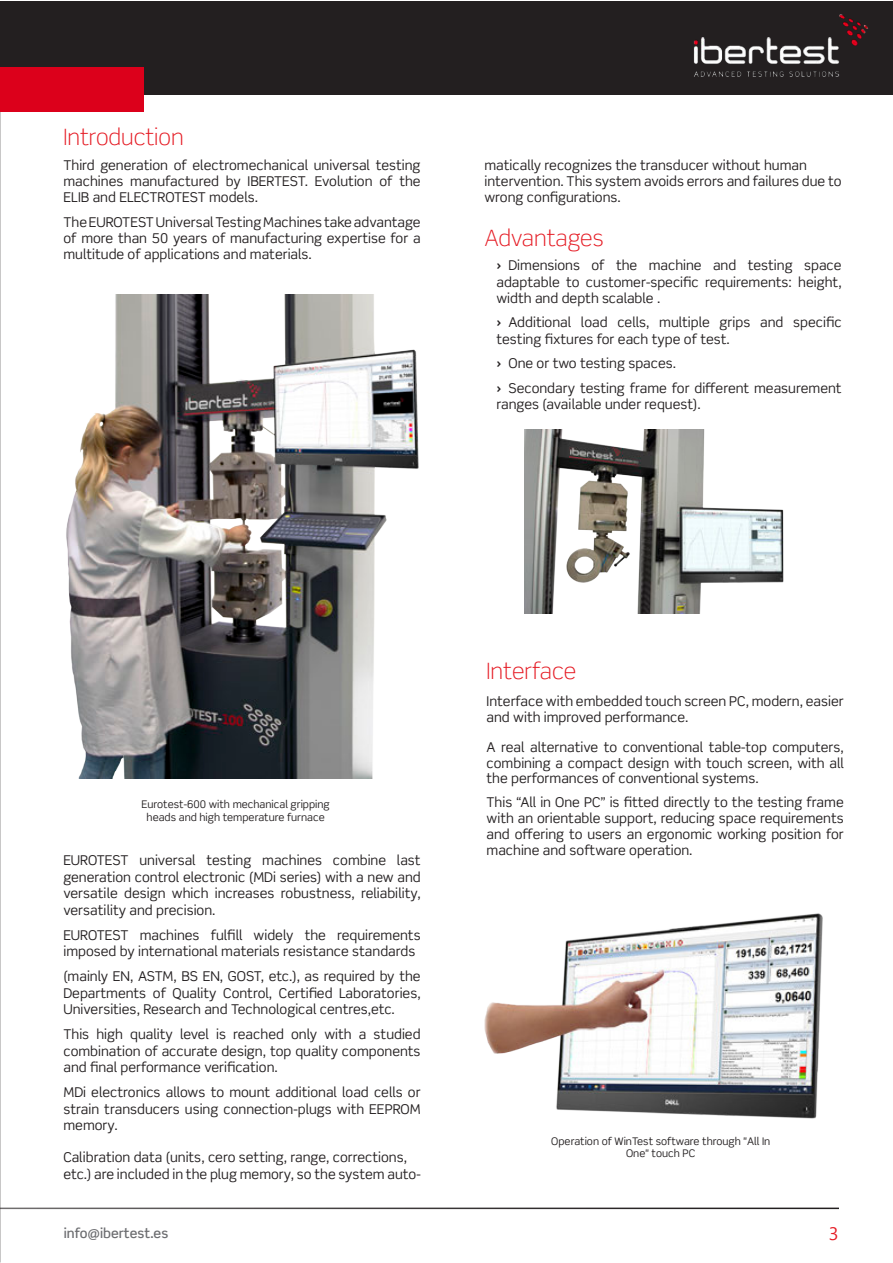
<style>
.page{position:relative;width:893px;height:1263px;background:#fff}
.page>*{position:absolute;margin:0;border:0;box-sizing:border-box;transform-origin:0 0}
.t1{font:300 22.5px "Scene Std";color:#e51a23}
.t2{font:18px "Myanmar Text";color:#e51a23}
.t3{font:13.5px/16.2px "Scene Std";color:#231f20;text-align:justify}
.t4{font:500 13.5px "Scene Std";color:#6c6d70}
.t5{font:10.5px/12.6px "Scene Std";color:#231f20;text-align:center}
.s1{font-weight:700}
</style>
<div class="page">
<div style="left:0;top:1px;width:893px;height:94px;background:#231f20"></div>
<hr style="left:0;top:1207px;width:839px;height:2px;background:#231f20">
<img style="left:693px;top:14px;width:175px;height:63px">
<div style="left:0;top:67px;width:144px;height:45px;background:#dc001b"></div>
<img style="left:66px;top:295px;width:353px;height:484px">
<img style="left:484px;top:913px;width:339px;height:206px">
<img style="left:525px;top:429px;width:259px;height:185px">
<h1 class="t1" style="left:63px;top:123px;width:122px">Introduction</h1>
<p class="t3" style="left:63px;top:157px;width:359px">Third generation of electromechanical universal testing machines manufactured by IBERTEST. Evolution of the ELIB and ELECTROTEST models.</p>
<p class="t3" style="left:63px;top:214px;width:359px">The EUROTEST Universal Testing Machines take advantage of more than 50 years of manufacturing expertise for a multitude of applications and materials.</p>
<p class="t3" style="left:484px;top:157px;width:359px;text-align:left">matically recognizes the transducer without human intervention. This system avoids errors and failures due to wrong configurations.</p>
<h1 class="t1" style="left:484px;top:224px;width:120px">Advantages</h1>
<p class="t3" style="left:496px;top:257px;width:347px"><span class="s1">›</span> Dimensions of the machine and testing space adaptable to customer-specific requirements: height, width and depth scalable .</p>
<p class="t3" style="left:496px;top:314px;width:347px"><span class="s1">›</span> Additional load cells, multiple grips and specific testing fixtures for each type of test.</p>
<p class="t3" style="left:496px;top:351px;width:347px;line-height:24.8px"><span class="s1">›</span> One or two testing spaces.<br><span class="s1">›</span> Secondary testing frame for different measurement</p>
<p class="t3" style="left:496px;top:396px;width:206px">ranges (available under request).</p>
<p class="t5" style="left:142px;top:798px;width:190px">Eurotest-600 with mechanical gripping heads and high temperature furnace</p>
<p class="t3" style="left:63px;top:852px;width:359px">EUROTEST universal testing machines combine last generation control electronic (MDi series) with a new and versatile design which increases robustness, reliability, versatility and precision.</p>
<p class="t3" style="left:63px;top:926px;width:359px">EUROTEST machines fulfill widely the requirements imposed by international materials resistance standards</p>
<p class="t3" style="left:63px;top:968px;width:359px">(mainly EN, ASTM, BS EN, GOST, etc.), as required by the Departments of Quality Control, Certified Laboratories, Universities, Research and Technological centres,etc.</p>
<p class="t3" style="left:63px;top:1026px;width:359px">This high quality level is reached only with a studied combination of accurate design, top quality components and final performance verification.</p>
<p class="t3" style="left:63px;top:1084px;width:359px">MDi electronics allows to mount additional load cells or strain transducers using connection-plugs with EEPROM memory.</p>
<p class="t3" style="left:63px;top:1149px;width:359px">Calibration data (units, cero setting, range, corrections, etc.) are included in the plug memory, so the system auto-</p>
<h1 class="t1" style="left:487px;top:657px;width:91px">Interface</h1>
<p class="t3" style="left:487px;top:693px;width:359px;line-height:15.6px">Interface with embedded touch screen PC, modern, easier and with improved performance.</p>
<p class="t3" style="left:487px;top:739px;width:359px;line-height:15.6px">A real alternative to conventional table-top computers, combining a compact design with touch screen, with all the performances of conventional systems.</p>
<p class="t3" style="left:487px;top:794px;width:359px">This “All in One PC” is fitted directly to the testing frame with an orientable support, reducing space requirements and offering to users an ergonomic working position for machine and software operation.</p>
<p class="t5" style="left:551px;top:1134px;width:220px">Operation of WinTest software through "All In<br>One" touch PC</p>
<p class="t4" style="left:64px;top:1225px;width:106px">info@ibertest.es</p>
<h2 class="t2" style="left:829px;top:1223px;width:11px">3</h2>
</div>
